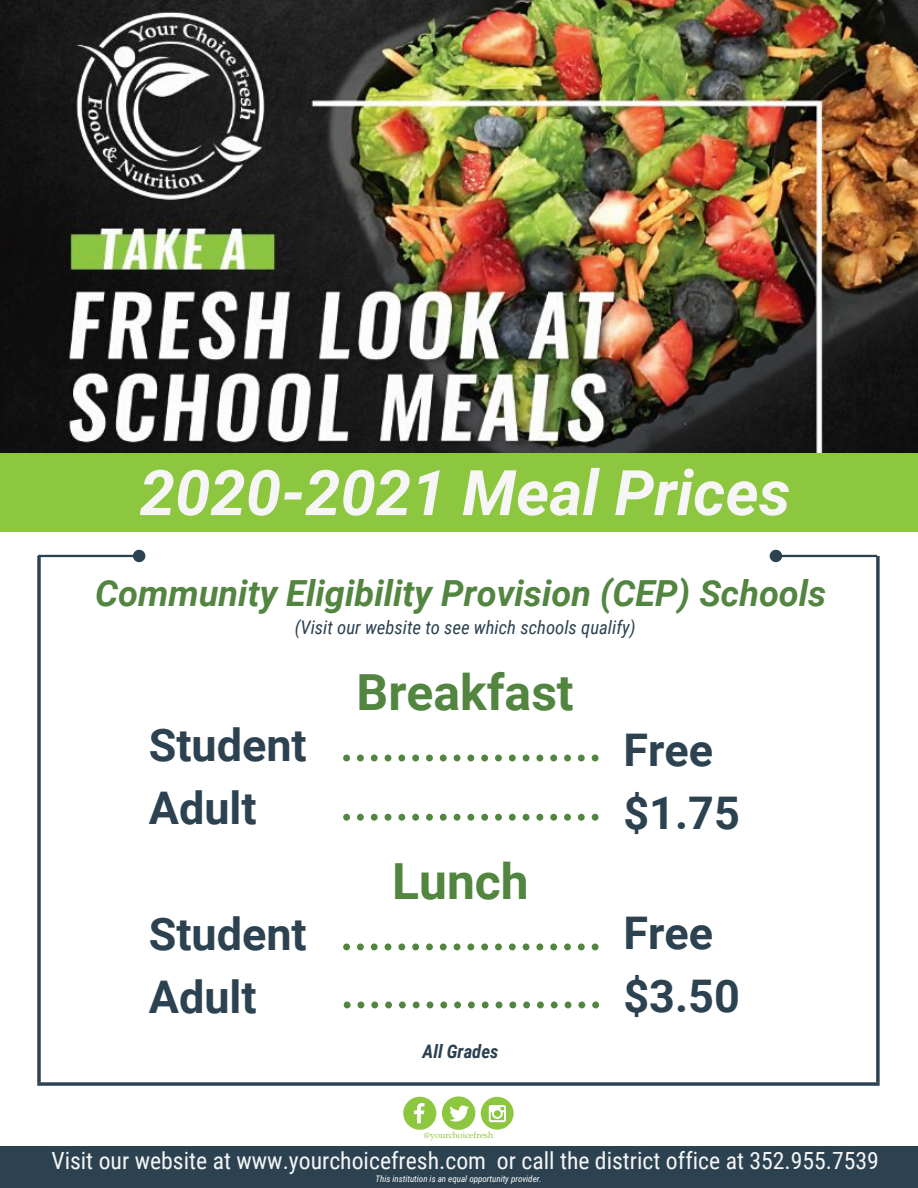
<style>
.page{position:relative;width:918px;height:1188px;background:#fff}
.page>*{position:absolute;margin:0;border:0;box-sizing:border-box;transform-origin:0 0}
.t1{font:italic 700 63px "Roboto";color:#f6f6f6}
.t2{font:700 49.8px "Roboto";color:#528540}
.t3{font:700 45px/63px "Roboto";color:#2c4251}
.t4{font:italic 700 36px "Roboto";color:#528540}
.t5{font:23.7px "Roboto Condensed";color:#f6f6f6}
.t6{font:italic 18.6px "Roboto Condensed";color:#2c4251}
.t7{font:italic 700 18.6px "Roboto Condensed";color:#2c4251}
.t8{font:italic 9px "Roboto Condensed";color:#fff}
.t9{font:8.85px "Palatino Linotype";color:#8dc63f}
</style>
<div class="page">
<img style="left:0;top:0;width:918px;height:453px">
<div style="left:0;top:453px;width:918px;height:78px;background:#8dc63f"></div>
<svg style="left:37px;top:550px;width:843px;height:536px"></svg>
<div style="left:468px;top:1001px;width:7px;height:7px;background:#528540;border-radius:50%"></div>
<div style="left:358px;top:1001px;width:6px;height:7px;background:#528540;border-radius:50%"></div>
<div style="left:371px;top:1001px;width:7px;height:7px;background:#528540;border-radius:50%"></div>
<div style="left:385px;top:1001px;width:7px;height:7px;background:#528540;border-radius:50%"></div>
<div style="left:440px;top:1001px;width:7px;height:7px;background:#528540;border-radius:50%"></div>
<div style="left:551px;top:1001px;width:7px;height:7px;background:#528540;border-radius:50%"></div>
<div style="left:565px;top:1001px;width:6px;height:7px;background:#528540;border-radius:50%"></div>
<div style="left:578px;top:1001px;width:7px;height:7px;background:#528540;border-radius:50%"></div>
<div style="left:592px;top:1001px;width:7px;height:7px;background:#528540;border-radius:50%"></div>
<div style="left:537px;top:1001px;width:7px;height:7px;background:#528540;border-radius:50%"></div>
<div style="left:496px;top:1001px;width:6px;height:7px;background:#528540;border-radius:50%"></div>
<div style="left:509px;top:1001px;width:7px;height:7px;background:#528540;border-radius:50%"></div>
<div style="left:482px;top:1001px;width:7px;height:7px;background:#528540;border-radius:50%"></div>
<div style="left:523px;top:1001px;width:7px;height:7px;background:#528540;border-radius:50%"></div>
<div style="left:481px;top:1097px;width:33px;height:33px;background:#8dc63f;border-radius:50%"></div>
<svg style="left:489px;top:1105px;width:17px;height:17px"></svg>
<svg style="left:403px;top:1097px;width:33px;height:33px"></svg>
<div style="left:442px;top:1096px;width:33px;height:34px;background:#8dc63f;border-radius:50%"></div>
<svg style="left:449px;top:1105px;width:20px;height:17px"></svg>
<div style="left:0;top:1146px;width:918px;height:42px;background:#2c4251"></div>
<h1 class="t1" style="left:140px;top:457px;width:652px">2020-2021 Meal Prices</h1>
<h3 class="t4" style="left:95px;top:573px;width:733px">Community Eligibility Provision (CEP) Schools</h3>
<p class="t6" style="left:295px;top:617px;width:343px">(Visit our website to see which schools qualify)</p>
<h3 class="t3" style="left:149px;top:714px;width:160px">Student<br>Adult</h3>
<h3 class="t3" style="left:149px;top:903px;width:160px">Student<br>Adult</h3>
<h2 class="t2" style="left:357px;top:664px;width:219px">Breakfast</h2>
<h2 class="t2" style="left:392px;top:853px;width:138px">Lunch</h2>
<p class="t7" style="left:422px;top:1041px;width:78px">All Grades</p>
<h3 class="t3" style="left:624px;top:719px;width:118px">Free $1.75</h3>
<h3 class="t3" style="left:624px;top:902px;width:118px">Free $3.50</h3>
<p class="t9" style="left:424px;top:1131px;width:71px">@yourchoicefresh</p>
<p class="t8" style="left:376px;top:1174px;width:168px">This institution is an equal opportunity provider.</p>
<p class="t5" style="left:51px;top:1147px;width:829px">Visit our website at www.yourchoicefresh.com or call the district office at 352.955.7539</p>
</div>
